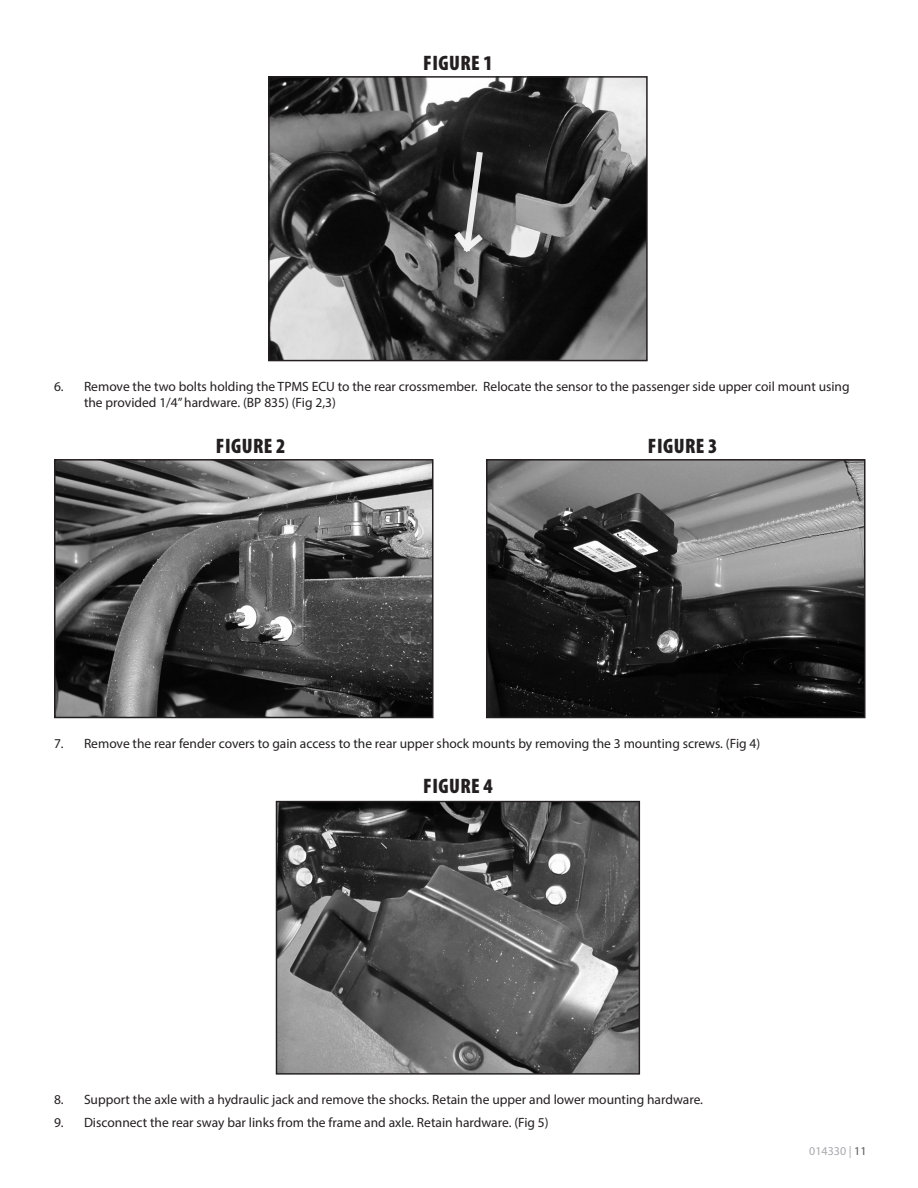
<style>
.page{position:relative;width:918px;height:1188px;background:#fff}
.page>*{position:absolute;margin:0;border:0;box-sizing:border-box;transform-origin:0 0}
.t1{font:900 condensed 21px "Myriad Pro";letter-spacing:.02em;color:#231f20}
.t2{font:13.5px/16.2px "Myriad Pro";color:#231f20}
.t3{font:12px "Myriad Pro";color:#a8a9ad}
.s1{color:#57585a}
</style>
<div class="page">
<img style="left:271px;top:79px;width:374px;height:279px">
<div style="left:268px;top:76px;width:380px;height:285px;border:2px solid #231f20"></div>
<svg style="left:455px;top:150px;width:29px;height:104px;background:#656565"></svg>
<img style="left:57px;top:462px;width:374px;height:253px">
<div style="left:54px;top:459px;width:380px;height:259px;border:2px solid #231f20"></div>
<img style="left:489px;top:462px;width:374px;height:253px">
<div style="left:486px;top:459px;width:380px;height:259px;border:2px solid #231f20"></div>
<img style="left:278px;top:803px;width:360px;height:270px">
<div style="left:276px;top:801px;width:364px;height:274px;border:1px solid #231f20"></div>
<p class="t1" style="left:423px;top:49px;width:71px">FIGURE 1</p>
<p class="t2" style="left:84px;top:378px;width:767px;text-indent:-30px">6. Remove the two bolts holding the TPMS ECU to the rear crossmember. Relocate the sensor to the passenger side upper coil mount using the provided 1/4” hardware. (BP 835) (Fig 2,3)</p>
<p class="t1" style="left:216px;top:432px;width:71px">FIGURE 2</p>
<p class="t1" style="left:648px;top:432px;width:71px">FIGURE 3</p>
<p class="t2" style="left:54px;top:735px;width:708px">7. Remove the rear fender covers to gain access to the rear upper shock mounts by removing the 3 mounting screws. (Fig 4)</p>
<p class="t1" style="left:423px;top:773px;width:71px">FIGURE 4</p>
<p class="t2" style="left:54px;top:1091px;width:651px">8. Support the axle with a hydraulic jack and remove the shocks. Retain the upper and lower mounting hardware.</p>
<p class="t2" style="left:54px;top:1114px;width:496px">9. Disconnect the rear sway bar links from the frame and axle. Retain hardware. (Fig 5)</p>
<p class="t3" style="left:809px;top:1143px;width:59px">014330 | <span class="s1">11</span></p>
</div>
